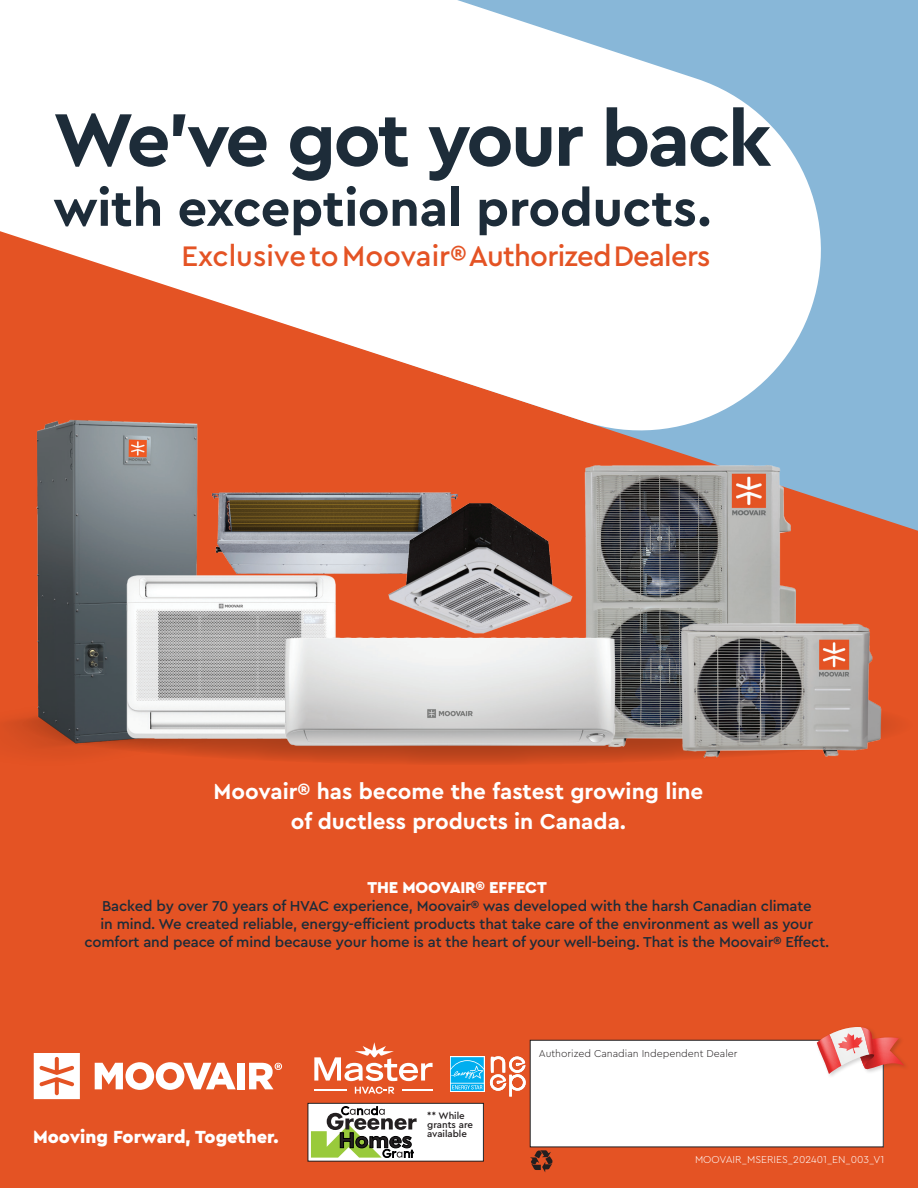
<style>
.page{position:relative;width:918px;height:1188px;background:#fff}
.page>*{position:absolute;margin:0;border:0;box-sizing:border-box;transform-origin:0 0}
.t1{font:700 78px "Cera Pro";letter-spacing:-.035em;color:#1d2c39}
.t2{font:700 52.5px "Cera Pro";letter-spacing:-.01em;color:#1d2c39}
.t3{font:500 29.7px "Cera Pro";letter-spacing:-.02em;color:#e45324}
.t4{font:700 22.5px/30px "Cera Pro";color:#fff;text-align:center}
.t5{font:900 18.3px "Cera Pro";color:#fff}
.t6{font:900 16.5px "Cera Pro";letter-spacing:-.01em;color:#fff}
.t7{font:500 15px/18px "Cera Pro";letter-spacing:-.01em;color:#1d2c39;text-align:center}
.t8{font:300 10.5px "Cera Pro";color:#231f20}
.t9{font:300 10.5px "Cera Pro";color:#fff}
.t10{font:500 9.75px/9px "Cera Pro";color:#231f20}
</style>
<div class="page">
<div style="left:0;top:0;width:918px;height:572px;background:#88b7d8"></div>
<div style="left:0;top:452px;width:918px;height:736px;background:#e45324"></div>
<svg style="left:0;top:0;width:821px;height:452px;background:#eed9d3"></svg>
<img style="left:0;top:412px;width:219px;height:392px">
<img style="left:113px;top:562px;width:236px;height:189px">
<img style="left:178px;top:463px;width:317px;height:142px">
<img style="left:368px;top:503px;width:143px;height:104px">
<img style="left:511px;top:443px;width:330px;height:164px">
<img style="left:254px;top:607px;width:644px;height:167px">
<svg style="left:530px;top:1150px;width:23px;height:22px"></svg>
<div style="left:530px;top:1040px;width:353px;height:107px;background:#fff"></div>
<div style="left:530px;top:1040px;width:353px;height:107px;border:1px solid #231f20"></div>
<div style="left:815px;top:1025px;width:94px;height:54px;background:#231f20;opacity:.2"></div>
<svg style="left:817px;top:1027px;width:87px;height:47px"></svg>
<svg style="left:34px;top:1053px;width:46px;height:46px"></svg>
<svg style="left:95px;top:1062px;width:141px;height:28px"></svg>
<div style="left:237px;top:1063px;width:7px;height:26px;background:#fff"></div>
<svg style="left:249px;top:1063px;width:33px;height:26px"></svg>
<svg style="left:490px;top:1056px;width:36px;height:40px"></svg>
<svg style="left:450px;top:1056px;width:35px;height:36px"></svg>
<svg style="left:451px;top:1057px;width:33px;height:34px"></svg>
<svg style="left:314px;top:1042px;width:119px;height:39px"></svg>
<hr style="left:314px;top:1090px;width:33px;height:1px;background:#fff">
<hr style="left:402px;top:1090px;width:31px;height:1px;background:#fff">
<svg style="left:355px;top:1087px;width:39px;height:7px"></svg>
<div style="left:308px;top:1103px;width:175px;height:58px;background:#fff"></div>
<div style="left:308px;top:1103px;width:176px;height:58px;border:1px solid #231f20"></div>
<svg style="left:311px;top:1106px;width:106px;height:52px"></svg>
<h1 class="t1" style="left:53px;top:88px;width:720px">We’ve got your back</h1>
<h2 class="t2" style="left:53px;top:173px;width:660px">with exceptional products.</h2>
<h3 class="t3" style="left:181px;top:236px;width:531px">Exclusive to Moovair® Authorized Dealers</h3>
<h3 class="t4" style="left:214px;top:775px;width:491px">Moovair® has become the fastest growing line of ductless products in Canada.</h3>
<p class="t6" style="left:368px;top:877px;width:181px">THE MOOVAIR® EFFECT</p>
<p class="t7" style="left:85px;top:896px;width:746px">Backed by over 70 years of HVAC experience, Moovair® was developed with the harsh Canadian climate<br>in mind. We created reliable, energy-efficient products that take care of the environment as well as your comfort and peace of mind because your home is at the heart of your well-being. That is the Moovair® Effect.</p>
<p class="t10" style="left:427px;top:1111px;width:47px">** While grants are</p>
<p class="t5" style="left:33px;top:1125px;width:247px">Mooving Forward, Together.</p>
<p class="t10" style="left:427px;top:1129px;width:41px">available</p>
<p class="t8" style="left:539px;top:1047px;width:200px">Authorized Canadian Independent Dealer</p>
<p class="t9" style="left:695px;top:1152px;width:191px">MOOVAIR_MSERIES_202401_EN_003_V1</p>
</div>
